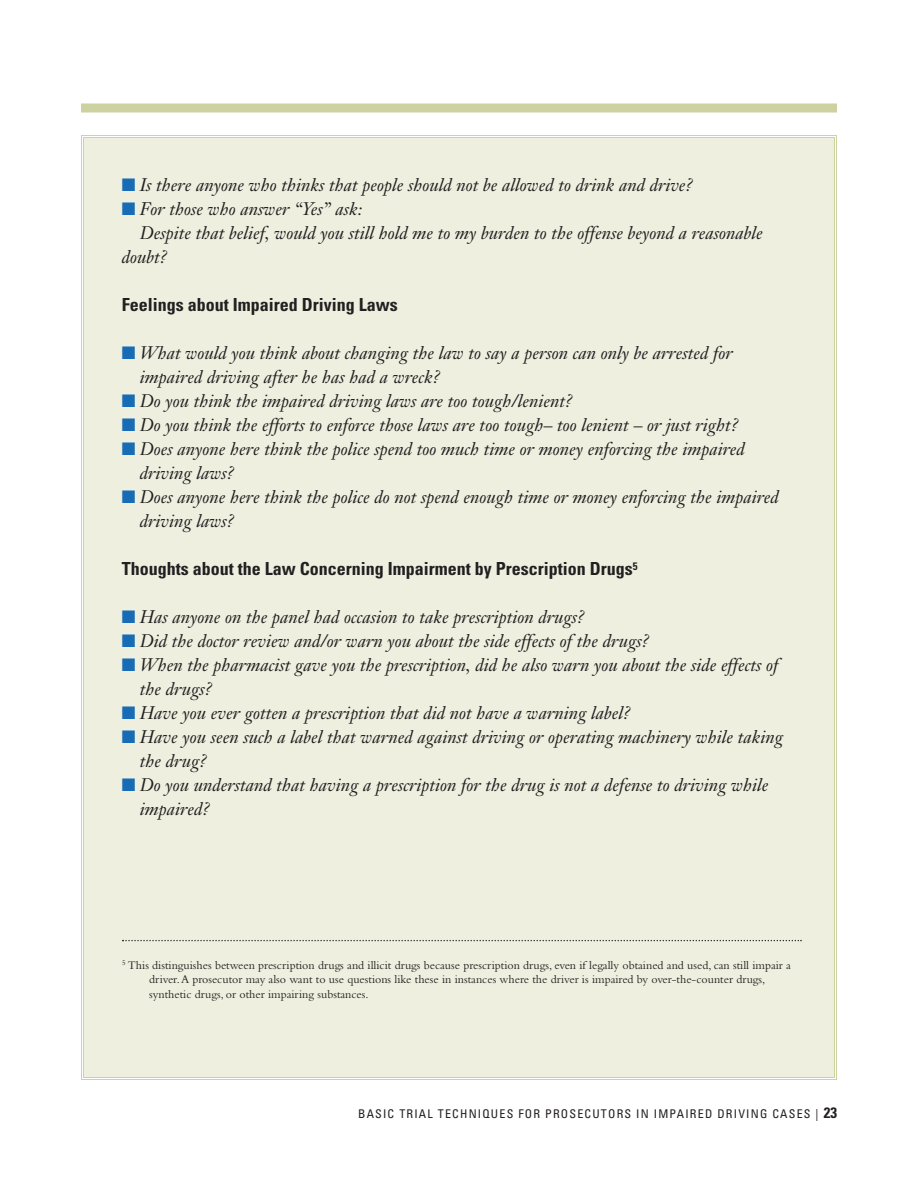
<style>
.page{position:relative;width:918px;height:1188px;background:#fff}
.page>*{position:absolute;margin:0;border:0;box-sizing:border-box;transform-origin:0 0}
.t1{font:italic 18px/24px "Janson Text";color:#231f20}
.t2{font:700 condensed 18px "Univers";color:#231f20}
.t3{font:12px/14.4px "Bembo";color:#231f20}
.t4{font:condensed 12px "Univers";letter-spacing:.1em;color:#231f20}
.s1{color:#186bb5}
.s2{font-weight:700;font-size:15px}
</style>
<div class="page">
<div style="left:84px;top:138px;width:750px;height:939px;background:#eeefdf"></div>
<div style="left:81px;top:104px;width:756px;height:8px;background:#ced1a0"></div>
<svg style="left:122px;top:940px;width:680px;height:1px"></svg>
<p class="t1" style="left:122px;top:175px;width:573px"><span class="s1">■</span> Is there anyone who thinks that people should not be allowed to drink and drive?</p>
<p class="t1" style="left:122px;top:199px;width:242px"><span class="s1">■</span> For those who answer “Yes” ask:</p>
<p class="t1" style="left:140px;top:223px;width:625px">Despite that belief, would you still hold me to my burden to the offense beyond a reasonable</p>
<p class="t1" style="left:122px;top:247px;width:47px">doubt?</p>
<p class="t2" style="left:122px;top:298px;width:277px">Feelings about Impaired Driving Laws</p>
<p class="t1" style="left:140px;top:343px;width:594px;text-indent:-18px"><span class="s1">■</span> What would you think about changing the law to say a person can only be arrested for impaired driving after he has had a wreck?</p>
<p class="t1" style="left:122px;top:391px;width:453px"><span class="s1">■</span> Do you think the impaired driving laws are too tough/lenient?</p>
<p class="t1" style="left:122px;top:415px;width:618px"><span class="s1">■</span> Do you think the efforts to enforce those laws are too tough– too lenient – or just right?</p>
<p class="t1" style="left:140px;top:439px;width:606px;text-indent:-18px"><span class="s1">■</span> Does anyone here think the police spend too much time or money enforcing the impaired driving laws?</p>
<p class="t1" style="left:140px;top:487px;width:640px;text-indent:-18px"><span class="s1">■</span> Does anyone here think the police do not spend enough time or money enforcing the impaired driving laws?</p>
<p class="t2" style="left:122px;top:562px;width:517px">Thoughts about the Law Concerning Impairment by Prescription Drugs<sup>5</sup></p>
<p class="t1" style="left:122px;top:607px;width:465px"><span class="s1">■</span> Has anyone on the panel had occasion to take prescription drugs?</p>
<p class="t1" style="left:122px;top:631px;width:529px"><span class="s1">■</span> Did the doctor review and/or warn you about the side effects of the drugs?</p>
<p class="t1" style="left:140px;top:655px;width:640px;text-indent:-18px"><span class="s1">■</span> When the pharmacist gave you the prescription, did he also warn you about the side effects of the drugs?</p>
<p class="t1" style="left:122px;top:703px;width:511px"><span class="s1">■</span> Have you ever gotten a prescription that did not have a warning label?</p>
<p class="t1" style="left:140px;top:727px;width:645px;text-indent:-18px"><span class="s1">■</span> Have you seen such a label that warned against driving or operating machinery while taking the drug?</p>
<p class="t1" style="left:140px;top:775px;width:630px;text-indent:-18px"><span class="s1">■</span> Do you understand that having a prescription for the drug is not a defense to driving while impaired?</p>
<p class="t3" style="left:149px;top:959px;width:643px;text-indent:-27px"><sup>5</sup> This distinguishes between prescription drugs and illicit drugs because prescription drugs, even if legally obtained and used, can still impair a driver.A prosecutor may also want to use questions like these in instances where the driver is impaired by over-the-counter drugs, synthetic drugs, or other impairing substances.</p>
<p class="t4" style="left:358px;top:1109px;width:480px">BASIC TRIAL TECHNIQUES FOR PROSECUTORS IN IMPAIRED DRIVING CASES | <span class="s2">23</span></p>
</div>
